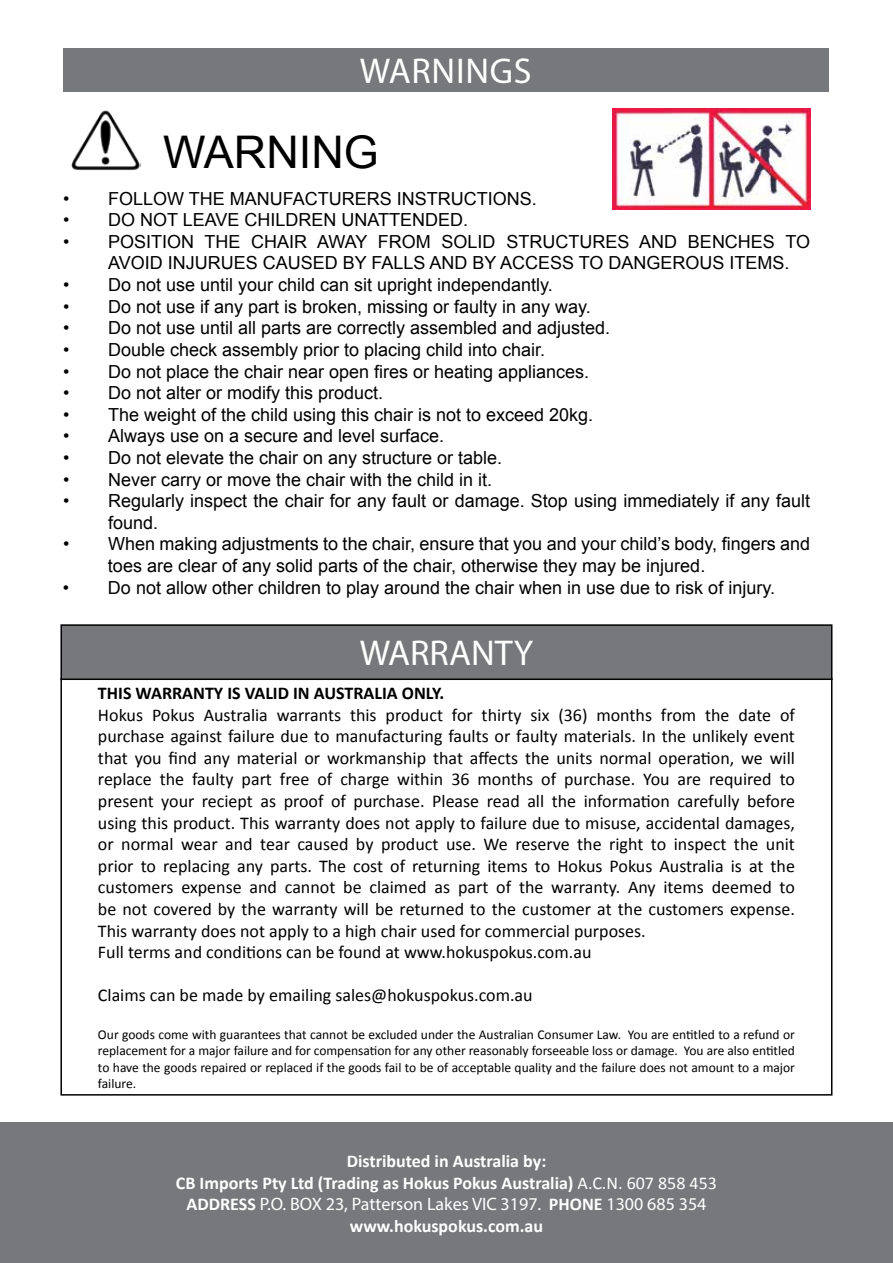
<style>
.page{position:relative;width:893px;height:1263px;background:#fff}
.page>*{position:absolute;margin:0;border:0;box-sizing:border-box;transform-origin:0 0}
.t1{font:45px "Arial";color:#000}
.t2{font:36px "Myriad Pro";letter-spacing:.02em;color:#fff}
.t3{font:18px/21.6px "Arial";color:#000}
.t4{font:18px/21.6px "Calibri";color:#000}
.t5{font:700 18px/21.6px "Calibri";color:#fff;text-align:center}
.t6{font:18px "Myriad Pro";color:#fff}
.t7{font:700 18px "Calibri";color:#000}
.t8{font:13.5px/16.2px "Calibri";color:#000;text-align:justify}
.s1{font-weight:400}
.s2{font-family:"Calibri";font-weight:700}
</style>
<div class="page">
<div style="left:0;top:1122px;width:893px;height:141px;background:#77787b"></div>
<img style="left:71px;top:110px;width:70px;height:61px">
<div style="left:61px;top:625px;width:771px;height:54px;background:#77787b"></div>
<div style="left:60px;top:624px;width:772px;height:56px;border:2px solid #000"></div>
<div style="left:63px;top:49px;width:765px;height:43px;background:#77787b"></div>
<img style="left:612px;top:109px;width:198px;height:101px">
<h2 class="t2" style="left:360px;top:49px;width:173px">warnings</h2>
<h1 class="t1" style="left:163px;top:122px;width:217px">Warning</h1>
<p class="t3" style="left:63px;top:188px;width:475px">• Follow the manufacturers instructions.</p>
<p class="t3" style="left:63px;top:209px;width:407px">• do not leave children unattended.</p>
<p class="t3" style="left:108px;top:231px;width:704px;text-indent:-45px">• position the chair away from solid structures and benches to avoid injurues caused by falls and by access to dangerous items.</p>
<p class="t3" style="left:63px;top:274px;width:491px">• Do not use until your child can sit upright independantly.</p>
<p class="t3" style="left:63px;top:296px;width:529px">• Do not use if any part is broken, missing or faulty in any way.</p>
<p class="t3" style="left:63px;top:317px;width:549px">• Do not use until all parts are correctly assembled and adjusted.</p>
<p class="t3" style="left:63px;top:339px;width:484px">• Double check assembly prior to placing child into chair.</p>
<p class="t3" style="left:63px;top:361px;width:528px">• Do not place the chair near open fires or heating appliances.</p>
<p class="t3" style="left:63px;top:382px;width:322px">• Do not alter or modify this product.</p>
<p class="t3" style="left:63px;top:404px;width:532px">• The weight of the child using this chair is not to exceed 20kg.</p>
<p class="t3" style="left:63px;top:425px;width:383px">• Always use on a secure and level surface.</p>
<p class="t3" style="left:63px;top:447px;width:441px">• Do not elevate the chair on any structure or table.</p>
<p class="t3" style="left:63px;top:469px;width:431px">• Never carry or move the chair with the child in it.</p>
<p class="t3" style="left:108px;top:490px;width:703px;text-indent:-45px">• Regularly inspect the chair for any fault or damage. Stop using immediately if any fault found.</p>
<p class="t3" style="left:108px;top:533px;width:704px;text-indent:-45px">• When making adjustments to the chair, ensure that you and your child’s body, fingers and toes are clear of any solid parts of the chair, otherwise they may be injured.</p>
<p class="t3" style="left:63px;top:577px;width:714px">• Do not allow other children to play around the chair when in use due to risk of injury.</p>
<h2 class="t2" style="left:360px;top:631px;width:50px">WARRA</h2>
<h2 class="t2" style="left:471px;top:631px;width:64px">NTY</h2>
<p class="t7" style="left:98px;top:681px;width:348px">THIS WARRANTY IS VALID IN AUSTRALIA ONLY.</p>
<p class="t4" style="left:98px;top:704px;width:698px">Hokus Pokus Australia warrants this product for thirty six (36) months from the date of purchase against failure due to manufacturing faults or faulty materials. In the unlikely event that you find any material or workmanship that affects the units normal operation, we will replace the faulty part free of charge within 36 months of purchase. You are required to present your reciept as proof of purchase. Please read all the information carefully before using this product. This warranty does not apply to failure due to misuse, accidental damages, or normal wear and tear caused by product use. We reserve the right to inspect the unit prior to replacing any parts. The cost of returning items to Hokus Pokus Australia is at the customers expense and cannot be claimed as part of the warranty. Any items deemed to be not covered by the warranty will be returned to the customer at the customers expense.<br>This warranty does not apply to a high chair used for commercial purposes.<br>Full terms and conditions can be found at www.hokuspokus.com.au</p>
<p class="t4" style="left:98px;top:985px;width:436px">Claims can be made by emailing sales@hokuspokus.com.au</p>
<p class="t8" style="left:98px;top:1027px;width:698px">Our goods come with guarantees that cannot be excluded under the Australian Consumer Law. You are entitled to a refund or replacement for a major failure and for compensation for any other reasonably forseeable loss or damage. You are also entitled to have the goods repaired or replaced if the goods fail to be of acceptable quality and the failure does not amount to a major failure.</p>
<p class="t5" style="left:176px;top:1150px;width:542px">Distributed in Australia by:<br>CB Imports Pty Ltd (Trading as Hokus Pokus Australia) <span class="s1">A.C.N. 607 858 453</span></p>
<p class="t6" style="left:187px;top:1193px;width:521px"><span class="s2">ADDRESS</span> P.O. BOX 23, Patterson Lakes VIC 3197. <span class="s2">PHONE</span> 1300 685 354</p>
<p class="t5" style="left:350px;top:1215px;width:195px">www.hokuspokus.com.au</p>
</div>
